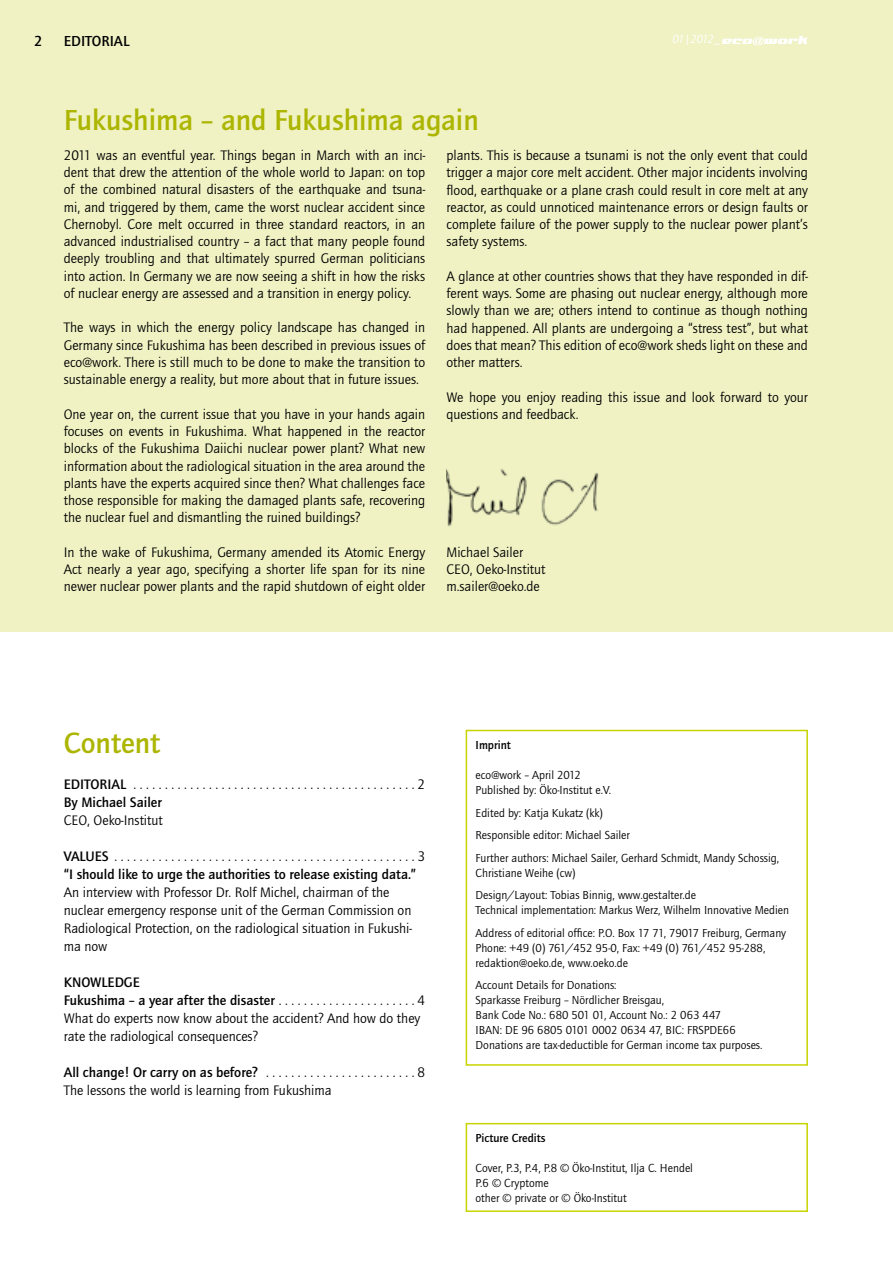
<style>
.page{position:relative;width:893px;height:1263px;background:#fff}
.page>*{position:absolute;margin:0;border:0;box-sizing:border-box;transform-origin:0 0}
.t1{font:700 30px "Quay Itc T";color:#acb500}
.t2{font:700 15px "Quay Itc T";color:#000}
.t3{font:14.25px/17.2px "Quay Itc T";color:#000;text-align:justify}
.t4{font:700 14.25px/18px "Quay Itc T";color:#000}
.t5{font:12px/15px "Quay Itc T";color:#000}
.t6{font:700 12px "Quay Itc T";color:#000}
.t7{font:italic 12px "Quay Itc T";letter-spacing:-.075em;color:#fff}
.s1{font-weight:700}
.s2{font-weight:400}
</style>
<div class="page">
<div style="left:0;top:0;width:893px;height:631px;background:#f0f2c4"></div>
<img style="left:446px;top:469px;width:153px;height:58px">
<div style="left:466px;top:1123px;width:342px;height:89px;border:2px solid #c8d400"></div>
<div style="left:466px;top:730px;width:342px;height:336px;border:2px solid #c8d400"></div>
<svg style="left:722px;top:36px;width:86px;height:9px"></svg>
<p class="t2" style="left:34px;top:32px;width:10px">2</p>
<p class="t2" style="left:64px;top:32px;width:67px">EDITORIAL</p>
<p class="t7" style="left:673px;top:33px;width:49px">01|2012_</p>
<h1 class="t1" style="left:64px;top:103px;width:416px">Fukushima – and Fukushima again</h1>
<p class="t3" style="left:64px;top:147px;width:363px">2011 was an eventful year. Things began in March with an inci&shy;dent that drew the attention of the whole world to Japan: on top of the combined natural disasters of the earthquake and tsuna&shy;mi, and triggered by them, came the worst nuclear accident since Chernobyl. Core melt occurred in three standard reactors, in an advanced industrialised country – a fact that many people found deeply troub ling and that ultimately spurred German politicians into action. In Germany we are now seeing a shift in how the risks of nuclear energy are assessed and a transition in energy policy.</p>
<p class="t3" style="left:64px;top:319px;width:363px">The ways in which the energy policy landscape has changed in Germany since Fukushima has been described in previous issues of eco@work. There is still much to be done to make the transition to sustainable energy a reality, but more about that in future issues.</p>
<p class="t3" style="left:64px;top:405px;width:363px">One year on, the current issue that you have in your hands again focuses on events in Fukushima. What happened in the reactor blocks of the Fukushima Daiichi nuclear power plant? What new information about the radiological situation in the area around the plants have the experts acquired since then? What challenges face those responsible for making the damaged plants safe, recovering the nuclear fuel and dismantling the ruined buildings?</p>
<p class="t3" style="left:64px;top:543px;width:363px">In the wake of Fukushima, Germany amended its Atomic Energy Act nearly a year ago, specifying a shorter life span for its nine newer nuclear power plants and the rapid shutdown of eight older</p>
<p class="t3" style="left:446px;top:147px;width:363px">plants. This is because a tsunami is not the only event that could trigger a major core melt accident. Other major incidents involving flood, earthquake or a plane crash could result in core melt at any reactor, as could unnoticed maintenance errors or design faults or complete failure of the power supply to the nuclear power plant’s safety systems.</p>
<p class="t3" style="left:446px;top:268px;width:363px">A glance at other countries shows that they have responded in dif&shy;ferent ways. Some are phasing out nuclear energy, although more slowly than we are; others intend to continue as though nothing had happened. All plants are undergoing a “stress test”, but what does that mean? This edition of eco@work sheds light on these and other matters.</p>
<p class="t3" style="left:446px;top:388px;width:363px">We hope you enjoy reading this issue and look forward to your questions and feedback.</p>
<p class="t3" style="left:446px;top:544px;width:101px;text-align:left">Michael Sailer<br>CEO, Oeko-Institut m.sailer@oeko.de</p>
<h1 class="t1" style="left:64px;top:726px;width:98px">Content</h1>
<p class="t3" style="left:64px;top:775px;width:363px;line-height:18px"><span class="s1">EDITORIAL</span> . . . . . . . . . . . . . . . . . . . . . . . . . . . . . . . . . . . . . . . . . . . . . 2<br><span class="s1">By Michael Sailer</span></p>
<p class="t3" style="left:64px;top:812px;width:101px">CEO, Oeko-Institut</p>
<p class="t4" style="left:64px;top:847px;width:363px">VALUES <span class="s2">. . . . . . . . . . . . . . . . . . . . . . . . . . . . . . . . . . . . . . . . . . . . . . . . 3 </span>“I should like to urge the authorities to release existing data.”</p>
<p class="t3" style="left:64px;top:883px;width:350px;line-height:18px;text-align:left">An interview with Professor Dr. Rolf Michel, chairman of the nuclear emergency response unit of the German Commission on Radiological Protection, on the radiological situation in Fukushi&shy;ma now</p>
<p class="t3" style="left:64px;top:973px;width:363px;line-height:18px;text-align:left"><span class="s1">KNOWLEDGE<br>Fukushima – a year after the disaster</span> . . . . . . . . . . . . . . . . . . . . . . 4<br>What do experts now know about the accident? And how do they rate the radiological consequences?</p>
<p class="t3" style="left:64px;top:1063px;width:363px;line-height:18px"><span class="s1">All change! Or carry on as before?</span> . . . . . . . . . . . . . . . . . . . . . . . . 8<br>The lessons the world is learning from Fukushima</p>
<p class="t6" style="left:476px;top:738px;width:37px">Imprint</p>
<p class="t5" style="left:476px;top:768px;width:137px">eco@work – April 2012<br>Published by: Öko-Institut e.V.</p>
<p class="t5" style="left:476px;top:801px;width:305px;line-height:22.5px">Edited by: Katja Kukatz (kk)<br>Responsible editor: Michael Sailer<br>Further authors: Michael Sailer, Gerhard Schmidt, Mandy Schossig,</p>
<p class="t5" style="left:476px;top:861px;width:222px;line-height:22.5px">Christiane Weihe (cw)<br>Design/Layout: Tobias Binnig, www.gestalter.de</p>
<p class="t5" style="left:476px;top:899px;width:315px;line-height:22.5px">Technical implementation: Markus Werz, Wilhelm Innovative Medien<br>Address of editorial office: P.O. Box 17 71, 79017 Freiburg, Germany</p>
<p class="t5" style="left:476px;top:940px;width:291px">Phone: +49 (0) 761/452 95-0, Fax: +49 (0) 761/452 95-288, redaktion@oeko.de, www.oeko.de</p>
<p class="t5" style="left:476px;top:978px;width:288px">Account Details for Donations:<br>Sparkasse Freiburg – Nördlicher Breisgau,<br>Bank Code No.: 680 501 01, Account No.: 2 063 447<br>IBAN: DE 96 6805 0101 0002 0634 47, BIC: FRSPDE66<br>Donations are tax-deductible for German income tax purposes.</p>
<p class="t6" style="left:476px;top:1131px;width:72px">Picture Credits</p>
<p class="t5" style="left:476px;top:1161px;width:219px">Cover, P.3, P.4, P.8 © Öko-Institut, Ilja C. Hendel<br>P.6 © Cryptome<br>other © private or © Öko-Institut</p>
</div>
